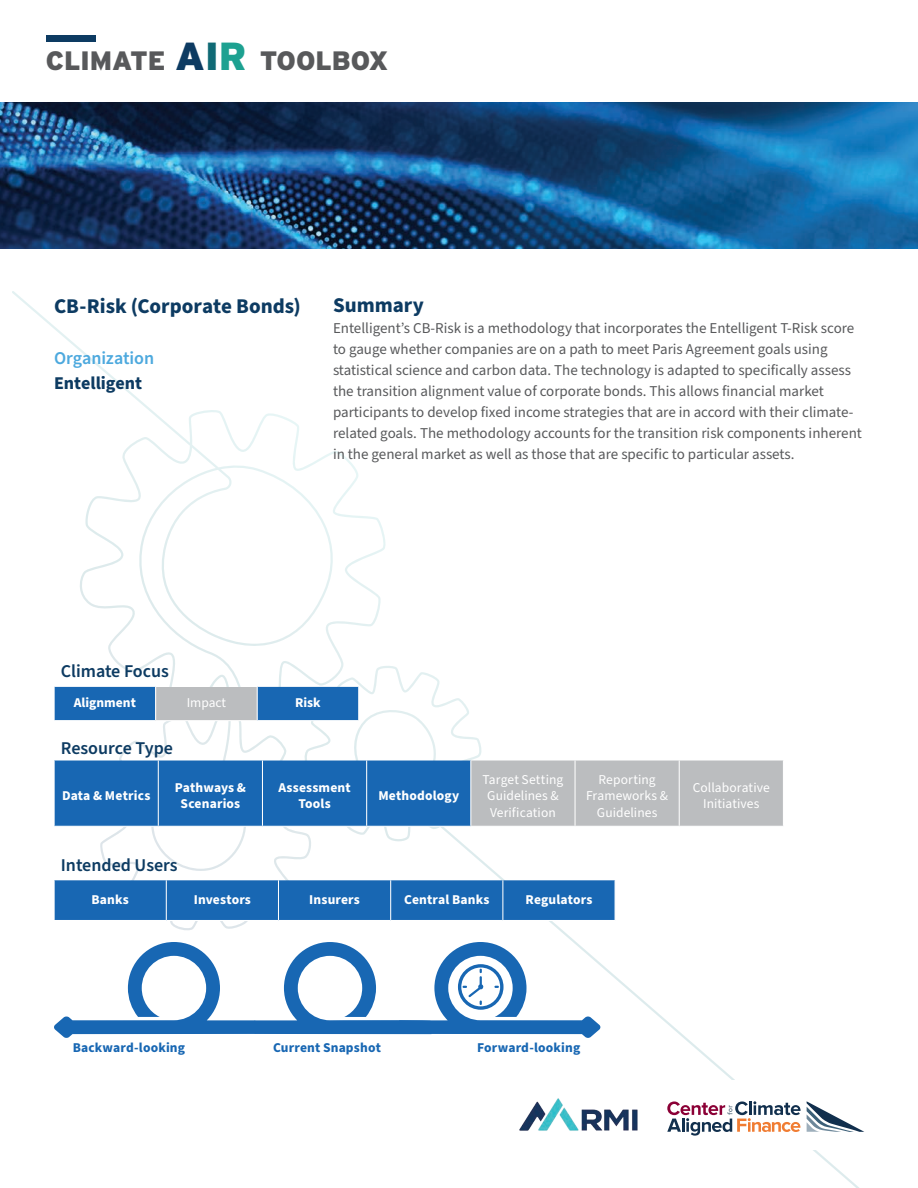
<style>
.page{position:relative;width:918px;height:1188px;background:#fff}
.page>*{position:absolute;margin:0;border:0;box-sizing:border-box;transform-origin:0 0}
.t1{font:900 26.55px "Interstate";color:#58595b}
.t2{font:700 21px "Source Sans Pro";color:#0d3b62}
.t3{font:600 18px "Source Sans Pro";color:#0d3b62}
.t4{font:600 18px "Source Sans Pro";letter-spacing:-.005em;color:#4da9de}
.t5{font:700 18px "Source Sans Pro";color:#0d3b62}
.t6{font:15px/21px "Source Sans Pro";color:#58595b}
.t7{font:700 13.5px/16.5px "Source Sans Pro";letter-spacing:.01em;color:#fff;text-align:center}
.t8{font:13.5px/16.5px "Source Sans Pro";letter-spacing:.005em;color:#fff;text-align:center}
.t9{font:700 13.5px "Source Sans Pro";letter-spacing:.01em;color:#1867b3}
.s1{font-size:39.15px;color:#0d3b62}
.s2{font-size:39.15px;color:#106a75}
.s3{font-size:39.15px;color:#1da191}
</style>
<div class="page">
<svg style="left:12px;top:291px;width:374px;height:639px"></svg>
<img style="left:0;top:102px;width:918px;height:147px">
<div style="left:55px;top:687px;width:303px;height:33px;background:#1867b3"></div>
<div style="left:156px;top:687px;width:101px;height:34px;background:#bbbdbf"></div>
<hr style="left:54px;top:687px;width:1px;height:33px;background:#fff">
<hr style="left:155px;top:687px;width:1px;height:33px;background:#fff">
<hr style="left:257px;top:687px;width:1px;height:33px;background:#fff">
<hr style="left:358px;top:687px;width:1px;height:33px;background:#fff">
<hr style="left:54px;top:720px;width:102px;height:1px;background:#fff">
<hr style="left:156px;top:720px;width:101px;height:1px;background:#fff">
<hr style="left:257px;top:720px;width:102px;height:1px;background:#fff">
<svg style="left:55px;top:761px;width:728px;height:65px;background:#5e8cb8"></svg>
<hr style="left:54px;top:761px;width:1px;height:65px;background:#fff">
<hr style="left:158px;top:761px;width:1px;height:65px;background:#fff">
<hr style="left:262px;top:761px;width:1px;height:65px;background:#fff">
<hr style="left:366px;top:761px;width:1px;height:65px;background:#fff">
<hr style="left:470px;top:761px;width:1px;height:65px;background:#fff">
<hr style="left:575px;top:761px;width:1px;height:65px;background:#fff">
<hr style="left:679px;top:761px;width:1px;height:65px;background:#fff">
<hr style="left:54px;top:826px;width:104px;height:1px;background:#fff">
<hr style="left:158px;top:826px;width:104px;height:1px;background:#fff">
<hr style="left:262px;top:826px;width:105px;height:1px;background:#fff">
<hr style="left:367px;top:826px;width:104px;height:1px;background:#fff">
<div style="left:55px;top:880px;width:560px;height:40px;background:#1867b3"></div>
<hr style="left:54px;top:880px;width:1px;height:40px;background:#fff">
<hr style="left:166px;top:880px;width:1px;height:40px;background:#fff">
<hr style="left:278px;top:880px;width:1px;height:40px;background:#fff">
<hr style="left:390px;top:880px;width:1px;height:40px;background:#fff">
<hr style="left:502px;top:880px;width:1px;height:40px;background:#fff">
<hr style="left:54px;top:920px;width:112px;height:1px;background:#fff">
<hr style="left:166px;top:920px;width:112px;height:1px;background:#fff">
<hr style="left:278px;top:920px;width:113px;height:1px;background:#fff">
<svg style="left:54px;top:942px;width:547px;height:96px"></svg>
<svg style="left:667px;top:1101px;width:134px;height:35px"></svg>
<svg style="left:807px;top:1101px;width:57px;height:31px"></svg>
<img style="left:519px;top:1098px;width:119px;height:33px">
<div style="left:46px;top:35px;width:50px;height:7px;background:#0d3b62"></div>
<h1 class="t1" style="left:46px;top:46px;width:344px">CLIMATE <span class="s1">A</span><span class="s2">I</span><span class="s3">R</span> TOOLBOX</h1>
<h2 class="t2" style="left:54px;top:291px;width:248px">CB-Risk (Corporate Bonds)</h2>
<p class="t4" style="left:54px;top:346px;width:102px">Organization</p>
<p class="t5" style="left:54px;top:371px;width:90px">Entelligent</p>
<h2 class="t2" style="left:333px;top:291px;width:93px">Summary</h2>
<p class="t6" style="left:333px;top:318px;width:530px">Entelligent’s CB-Risk is a methodology that incorporates the Entelligent T-Risk score to gauge whether companies are on a path to meet Paris Agreement goals using statistical science and carbon data. The technology is adapted to specifically assess the transition alignment value of corporate bonds. This allows financial market participants to develop fixed income strategies that are in accord with their climate&shy;related goals. The methodology accounts for the transition risk components inherent in the general market as well as those that are specific to particular assets.</p>
<p class="t3" style="left:61px;top:659px;width:110px">Climate Focus</p>
<p class="t7" style="left:74px;top:695px;width:64px">Alignment</p>
<p class="t8" style="left:187px;top:695px;width:41px">Impact</p>
<p class="t7" style="left:295px;top:695px;width:27px">Risk</p>
<p class="t3" style="left:61px;top:736px;width:114px">Resource Type</p>
<p class="t7" style="left:62px;top:788px;width:90px">Data &amp; Metrics</p>
<p class="t7" style="left:175px;top:779px;width:73px">Pathways &amp;<br>Scenarios</p>
<p class="t7" style="left:278px;top:779px;width:74px">Assessment<br>Tools</p>
<p class="t7" style="left:378px;top:788px;width:82px">Methodology</p>
<p class="t8" style="left:483px;top:771px;width:82px">Target Setting<br>Guidelines &amp;<br>Verification</p>
<p class="t8" style="left:586px;top:771px;width:84px">Reporting<br>Frameworks &amp;<br>Guidelines</p>
<p class="t8" style="left:693px;top:779px;width:79px">Collaborative<br>Initiatives</p>
<p class="t3" style="left:61px;top:853px;width:118px">Intended Users</p>
<p class="t7" style="left:92px;top:892px;width:39px">Banks</p>
<p class="t7" style="left:194px;top:892px;width:59px">Investors</p>
<p class="t7" style="left:309px;top:892px;width:52px">Insurers</p>
<p class="t7" style="left:404px;top:892px;width:87px">Central Banks</p>
<p class="t7" style="left:526px;top:892px;width:68px">Regulators</p>
<p class="t9" style="left:73px;top:1038px;width:114px">Backward-looking</p>
<p class="t9" style="left:273px;top:1038px;width:109px">Current Snapshot</p>
<p class="t9" style="left:477px;top:1038px;width:105px">Forward-looking</p>
</div>
